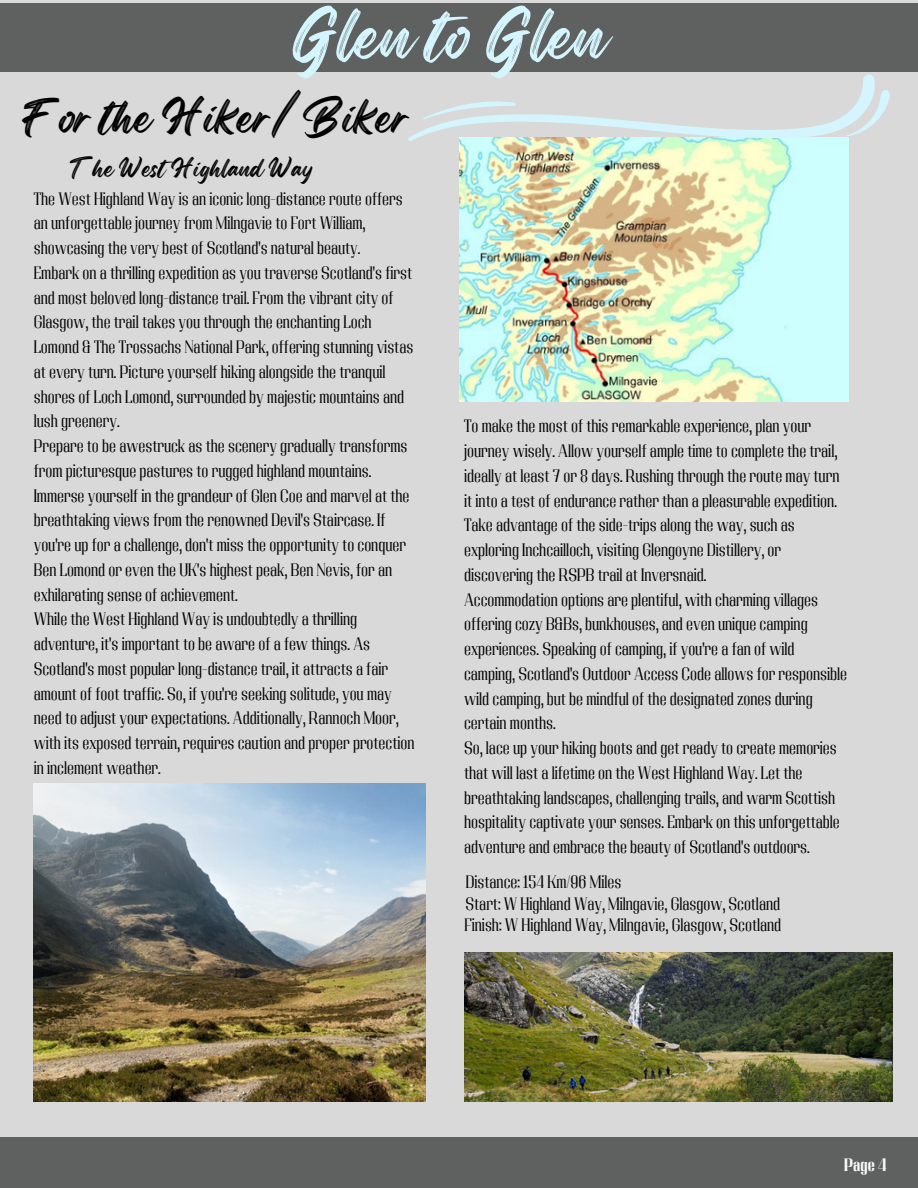
<style>
.page{position:relative;width:918px;height:1188px;background:#d9d9d9}
.page>*{position:absolute;margin:0;border:0;box-sizing:border-box;transform-origin:0 0}
.t1{font:62.85px "Regular Brush";color:#d4f5fd}
.t2{font:41.55px "Regular Brush";color:#000}
.t3{font:22.5px "Regular Brush";color:#000}
.t4{font:18px/24.8px "Adirek Serif 400";color:#000}
.t5{font:18px "Adirek Serif 700";color:#f8f8f9}
</style>
<div class="page">
<div style="left:0;top:1137px;width:918px;height:51px;background:#5f6161"></div>
<div style="left:0;top:3px;width:918px;height:69px;background:#5f6161"></div>
<img style="left:459px;top:142px;width:389px;height:260px">
<svg style="left:408px;top:74px;width:482px;height:68px"></svg>
<img style="left:464px;top:953px;width:429px;height:148px">
<img style="left:34px;top:783px;width:391px;height:319px">
<p class="t1" style="left:290px;top:-15px;width:319px">Glen to Glen</p>
<p class="t2" style="left:21px;top:84px;width:390px">For the Hiker/Biker</p>
<p class="t3" style="left:69px;top:151px;width:245px">The West Highland Way</p>
<p class="t4" style="left:34px;top:186px;width:370px">The West Highland Way is an iconic long-distance route offers an unforgettable journey from Milngavie to Fort William, showcasing the very best of Scotland's natural beauty.</p>
<p class="t4" style="left:34px;top:260px;width:381px">Embark on a thrilling expedition as you traverse Scotland's first and most beloved long-distance trail. From the vibrant city of Glasgow, the trail takes you through the enchanting Loch Lomond &amp; The Trossachs National Park, offering stunning vistas at every turn. Picture yourself hiking alongside the tranquil shores of Loch Lomond, surrounded by majestic mountains and lush greenery.</p>
<p class="t4" style="left:34px;top:433px;width:377px">Prepare to be awestruck as the scenery gradually transforms from picturesque pastures to rugged highland mountains.<br>Immerse yourself in the grandeur of Glen Coe and marvel at the breathtaking views from the renowned Devil's Staircase. If you're up for a challenge, don't miss the opportunity to conquer Ben Lomond or even the UK's highest peak, Ben Nevis, for an exhilarating sense of achievement.</p>
<p class="t4" style="left:34px;top:607px;width:382px">While the West Highland Way is undoubtedly a thrilling adventure, it's important to be aware of a few things. As Scotland's most popular long-distance trail, it attracts a fair amount of foot traffic. So, if you're seeking solitude, you may need to adjust your expectations. Additionally, Rannoch Moor, with its exposed terrain, requires caution and proper protection in inclement weather.</p>
<p class="t4" style="left:464px;top:414px;width:377px">To make the most of this remarkable experience, plan your journey wisely. Allow yourself ample time to complete the trail, ideally at least 7 or 8 days. Rushing through the route may turn it into a test of endurance rather than a pleasurable expedition.<br>Take advantage of the side-trips along the way, such as exploring Inchcailloch, visiting Glengoyne Distillery, or discovering the RSPB trail at Inversnaid.</p>
<p class="t4" style="left:464px;top:587px;width:385px">Accommodation options are plentiful, with charming villages offering cozy B&amp;Bs, bunkhouses, and even unique camping experiences. Speaking of camping, if you're a fan of wild camping, Scotland's Outdoor Access Code allows for responsible wild camping, but be mindful of the designated zones during certain months.</p>
<p class="t4" style="left:464px;top:735px;width:377px">So, lace up your hiking boots and get ready to create memories that will last a lifetime on the West Highland Way. Let the breathtaking landscapes, challenging trails, and warm Scottish hospitality captivate your senses. Embark on this unforgettable adventure and embrace the beauty of Scotland's outdoors.</p>
<p class="t4" style="left:466px;top:870px;width:157px">Distance: 154 Km/96 Miles</p>
<p class="t4" style="left:466px;top:891px;width:316px">Start: W Highland Way, Milngavie, Glasgow, Scotland</p>
<p class="t4" style="left:465px;top:912px;width:318px">Finish: W Highland Way, Milngavie, Glasgow, Scotland</p>
<p class="t5" style="left:844px;top:1154px;width:44px">Page 4</p>
</div>
